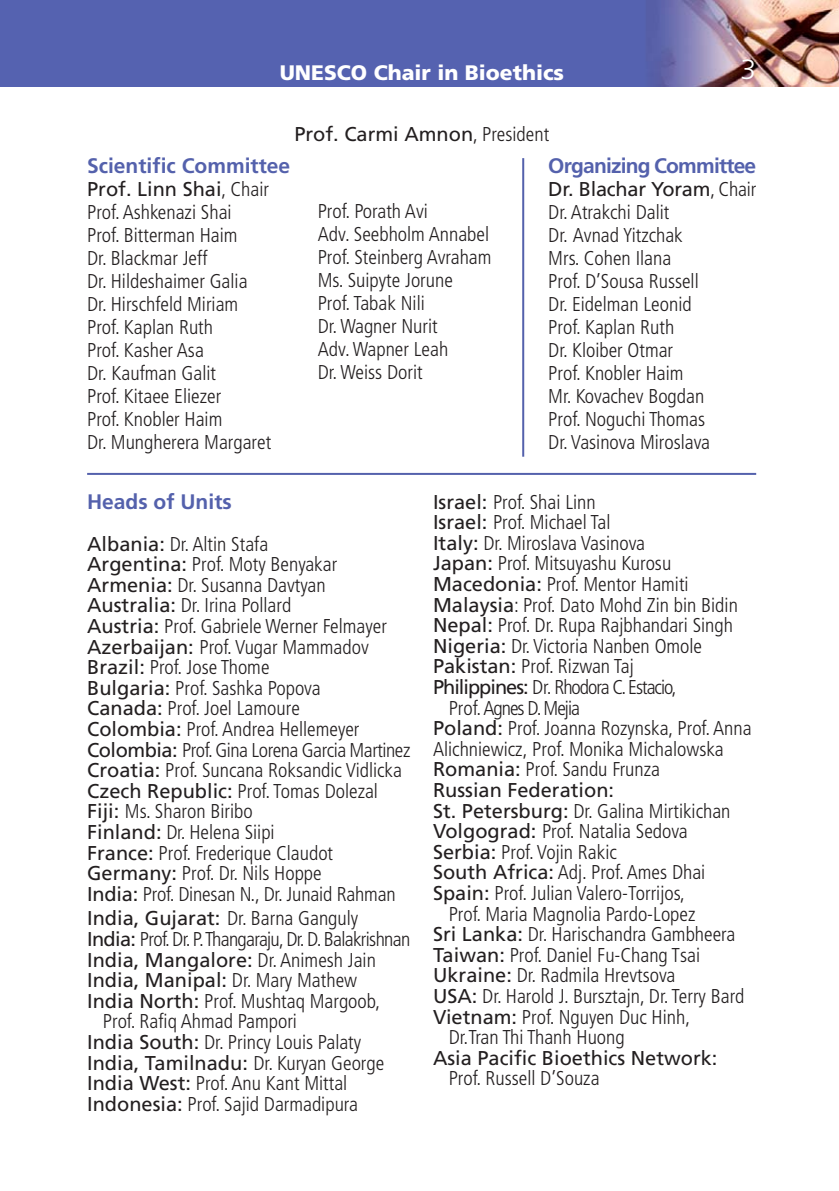
<style>
.page{position:relative;width:839px;height:1191px;background:#fff}
.page>*{position:absolute;margin:0;border:0;box-sizing:border-box;transform-origin:0 0}
.t1{font:300 28px "Frutiger";color:#fff}
.t2{font:700 21px "Frutiger";color:#5461ac}
.t3{font:900 21px "Frutiger";color:#fff}
.t4{font:700 21px "Frutiger";letter-spacing:-.04em;color:#5461ac}
.t5{font:300 condensed 20px/23px "Frutiger";color:#231f20}
.t6{font:20px "Frutiger";color:#231f20}
.t7{font:300 condensed 20px "Frutiger";letter-spacing:-.05em;color:#231f20}
.t8{font:300 condensed 20px "Frutiger";letter-spacing:-.035em;color:#231f20}
.s1{font-weight:300;font-stretch:condensed}
.s2{font-weight:400;font-stretch:normal}
</style>
<div class="page">
<img style="left:0;top:0;width:839px;height:86px">
<hr style="left:87px;top:473px;width:669px;height:2px;background:#5461ac">
<hr style="left:522px;top:158px;width:2px;height:299px;background:#5461ac">
<p class="t3" style="left:280px;top:64px;width:286px">UNESCO Chair in Bioethics</p>
<p class="t6" style="left:294px;top:126px;width:256px">Prof. Carmi Amnon<span class="s1">, President</span></p>
<h1 class="t1" style="left:740px;top:58px;width:17px">3</h1>
<p class="t2" style="left:87px;top:157px;width:205px">Scientific Committee</p>
<p class="t5" style="left:87px;top:179px;width:186px"><span class="s2">Prof. Linn Shai</span>, Chair<br>Prof. Ashkenazi Shai<br>Prof. Bitterman Haim<br>Dr. Blackmar Jeff<br>Dr. Hildeshaimer Galia<br>Dr. Hirschfeld Miriam<br>Prof. Kaplan Ruth<br>Prof. Kasher Asa<br>Dr. Kaufman Galit<br>Prof. Kitaee Eliezer<br>Prof. Knobler Haim<br>Dr. Mungherera Margaret</p>
<p class="t5" style="left:318px;top:201px;width:175px">Prof. Porath Avi<br>Adv. Seebholm Annabel<br>Prof. Steinberg Avraham<br>Ms. Suipyte Jorune<br>Prof. Tabak Nili<br>Dr. Wagner Nurit<br>Adv. Wapner Leah<br>Dr. Weiss Dorit</p>
<p class="t4" style="left:548px;top:157px;width:209px">Organizing Committee</p>
<p class="t5" style="left:548px;top:179px;width:209px"><span class="s2">Dr. Blachar Yoram</span>, Chair<br>Dr. Atrakchi Dalit<br>Dr. Avnad Yitzchak<br>Mrs. Cohen Ilana<br>Prof. D’Sousa Russell<br>Dr. Eidelman Leonid<br>Prof. Kaplan Ruth<br>Dr. Kloiber Otmar<br>Prof. Knobler Haim<br>Mr. Kovachev Bogdan<br>Prof. Noguchi Thomas<br>Dr. Vasinova Miroslava</p>
<p class="t2" style="left:87px;top:493px;width:146px">Heads of Units</p>
<p class="t5" style="left:87px;top:535px;width:325px;line-height:20.6px"><span class="s2">Albania:</span> Dr. Altin Stafa<br><span class="s2">Argentina:</span> Prof. Moty Benyakar<br><span class="s2">Armenia:</span> Dr. Susanna Davtyan<br><span class="s2">Australia:</span> Dr. Irina Pollard<br><span class="s2">Austria:</span> Prof. Gabriele Werner Felmayer<br><span class="s2">Azerbaijan:</span> Prof. Vugar Mammadov<br><span class="s2">Brazil:</span> Prof. Jose Thome<br><span class="s2">Bulgaria:</span> Prof. Sashka Popova<br><span class="s2">Canada:</span> Prof. Joel Lamoure<br><span class="s2">Colombia:</span> Prof. Andrea Hellemeyer<br><span class="s2">Colombia:</span> Prof. Gina Lorena Garcia Martinez<br><span class="s2">Croatia:</span> Prof. Suncana Roksandic Vidlicka<br><span class="s2">Czech Republic:</span> Prof. Tomas Dolezal<br><span class="s2">Fiji:</span> Ms. Sharon Biribo<br><span class="s2">Finland:</span> Dr. Helena Siipi<br><span class="s2">France:</span> Prof. Frederique Claudot<br><span class="s2">Germany:</span> Prof. Dr. Nils Hoppe<br><span class="s2">India:</span> Prof. Dinesan N., Dr. Junaid Rahman</p>
<p class="t5" style="left:87px;top:908px;width:273px"><span class="s2">India, Gujarat:</span> Dr. Barna Ganguly</p>
<p class="t8" style="left:87px;top:931px;width:325px"><span class="s2">India:</span> Prof. Dr. P. Thangaraju, Dr. D. Balakrishnan</p>
<p class="t6" style="left:87px;top:951px;width:290px">India, Mangalore: <span class="s1">Dr. Animesh Jain</span></p>
<p class="t6" style="left:87px;top:972px;width:271px">India, Manipal: <span class="s1">Dr. Mary Mathew</span></p>
<p class="t5" style="left:87px;top:991px;width:295px"><span class="s2">India North:</span> Prof. Mushtaq Margoob,</p>
<p class="t5" style="left:103px;top:1011px;width:196px">Prof. Rafiq Ahmad Pampori</p>
<p class="t5" style="left:87px;top:1032px;width:276px"><span class="s2">India South:</span> Dr. Princy Louis Palaty</p>
<p class="t6" style="left:87px;top:1054px;width:299px">India, Tamilnadu: <span class="s1">Dr. Kuryan George</span></p>
<p class="t5" style="left:87px;top:1073px;width:262px"><span class="s2">India West:</span> Prof. Anu Kant Mittal</p>
<p class="t5" style="left:87px;top:1094px;width:272px"><span class="s2">Indonesia:</span> Prof. Sajid Darmadipura</p>
<p class="t5" style="left:433px;top:492px;width:164px"><span class="s2">Israel:</span> Prof. Shai Linn</p>
<p class="t5" style="left:433px;top:512px;width:179px"><span class="s2">Israel:</span> Prof. Michael Tal</p>
<p class="t5" style="left:433px;top:533px;width:214px"><span class="s2">Italy:</span> Dr. Miroslava Vasinova</p>
<p class="t5" style="left:433px;top:553px;width:240px"><span class="s2">Japan:</span> Prof. Mitsuyashu Kurosu</p>
<p class="t5" style="left:433px;top:574px;width:257px"><span class="s2">Macedonia:</span> Prof. Mentor Hamiti</p>
<p class="t5" style="left:433px;top:595px;width:306px"><span class="s2">Malaysia</span>: Prof. Dato Mohd Zin bin Bidin</p>
<p class="t5" style="left:433px;top:615px;width:302px"><span class="s2">Nepal:</span> Prof. Dr. Rupa Rajbhandari Singh</p>
<p class="t5" style="left:433px;top:636px;width:271px"><span class="s2">Nigeria:</span> Dr. Victoria Nanben Omole</p>
<p class="t5" style="left:433px;top:656px;width:202px"><span class="s2">Pakistan:</span> Prof. Rizwan Taj</p>
<p class="t7" style="left:433px;top:679px;width:245px"><span class="s2">Philippines:</span> Dr. Rhodora C. Estacio,</p>
<p class="t7" style="left:449px;top:699px;width:133px">Prof. Agnes D. Mejia</p>
<p class="t5" style="left:433px;top:718px;width:320px"><span class="s2">Poland:</span> Prof. Joanna Rozynska, Prof. Anna</p>
<p class="t5" style="left:433px;top:739px;width:292px">Alichniewicz, Prof. Monika Michalowska</p>
<p class="t5" style="left:433px;top:759px;width:229px"><span class="s2">Romania:</span> Prof. Sandu Frunza</p>
<p class="t6" style="left:433px;top:782px;width:183px">Russian Federation:</p>
<p class="t5" style="left:433px;top:801px;width:299px"><span class="s2">St. Petersburg:</span> Dr. Galina Mirtikichan</p>
<p class="t5" style="left:433px;top:821px;width:256px"><span class="s2">Volgograd:</span> Prof. Natalia Sedova</p>
<p class="t5" style="left:433px;top:842px;width:185px"><span class="s2">Serbia:</span> Prof. Vojin Rakic</p>
<p class="t5" style="left:433px;top:862px;width:274px"><span class="s2">South Africa:</span> Adj. Prof. Ames Dhai</p>
<p class="t5" style="left:433px;top:883px;width:253px"><span class="s2">Spain:</span> Prof. Julian Valero-Torrijos,</p>
<p class="t5" style="left:449px;top:904px;width:248px">Prof. Maria Magnolia Pardo-Lopez</p>
<p class="t5" style="left:433px;top:924px;width:304px"><span class="s2">Sri Lanka:</span> Dr. Harischandra Gambheera</p>
<p class="t5" style="left:433px;top:945px;width:269px"><span class="s2">Taiwan:</span> Prof. Daniel Fu-Chang Tsai</p>
<p class="t5" style="left:433px;top:965px;width:244px"><span class="s2">Ukraine:</span> Dr. Radmila Hrevtsova</p>
<p class="t5" style="left:433px;top:986px;width:313px"><span class="s2">USA:</span> Dr. Harold J. Bursztajn, Dr. Terry Bard</p>
<p class="t5" style="left:433px;top:1007px;width:259px"><span class="s2">Vietnam:</span> Prof. Nguyen Duc Hinh,</p>
<p class="t5" style="left:449px;top:1027px;width:177px">Dr.Tran Thi Thanh Huong</p>
<p class="t6" style="left:433px;top:1050px;width:286px">Asia Pacific Bioethics Network:</p>
<p class="t5" style="left:449px;top:1068px;width:152px">Prof. Russell D’Souza</p>
</div>
